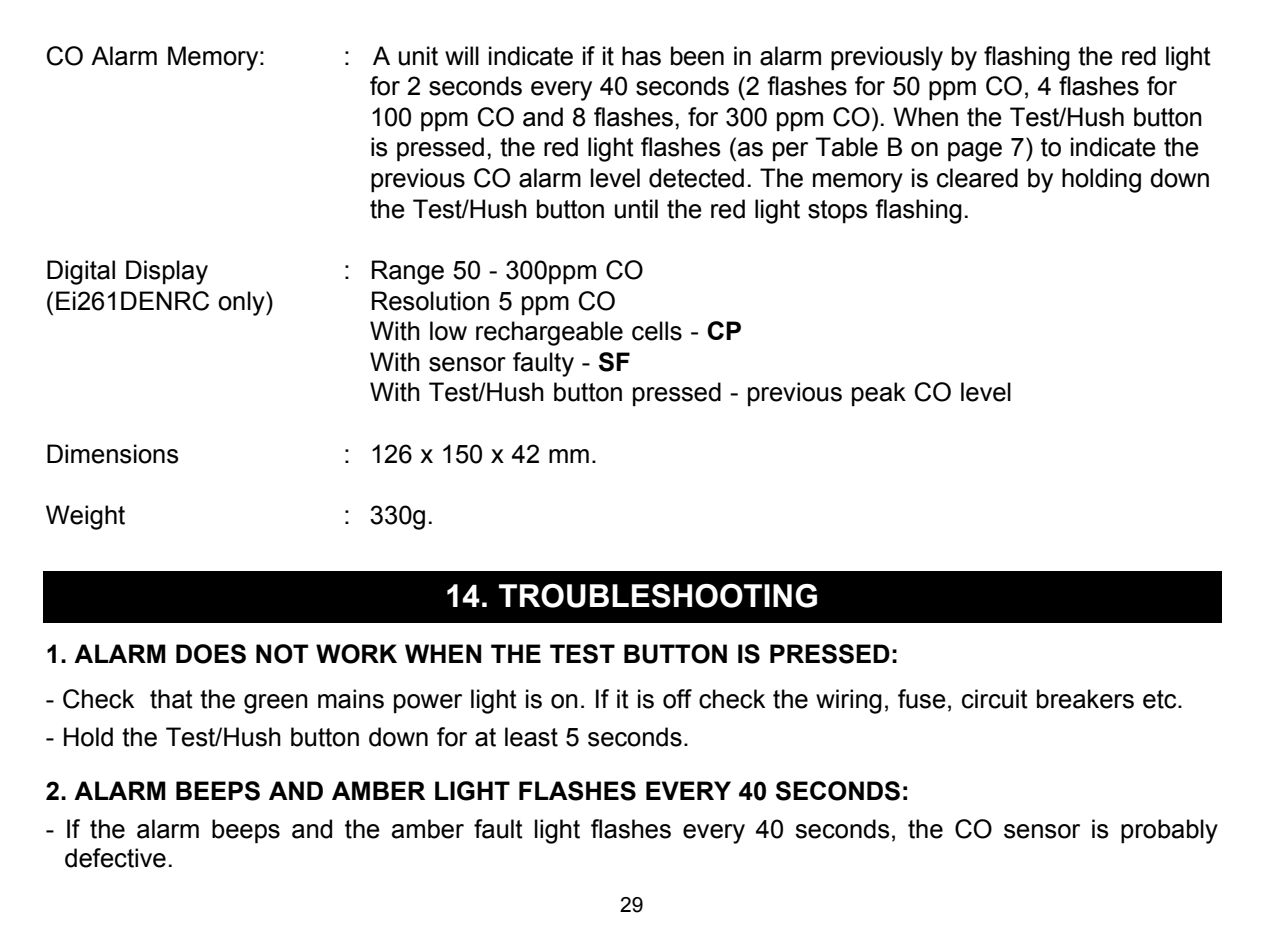
<style>
.page{position:relative;width:1264px;height:937px;background:#fff}
.page>*{position:absolute;margin:0;border:0;box-sizing:border-box;transform-origin:0 0}
.t1{font:700 31.5px "Arial";color:#fff}
.t2{font:25.5px/30.6px "Arial";color:#000}
.t3{font:700 25.5px "Arial";color:#000}
.t4{font:21px "Arial";color:#000}
.s1{font-weight:700}
</style>
<div class="page">
<div style="left:43px;top:571px;width:1178px;height:51px;background:#000"></div>
<p class="t2" style="left:46px;top:40px;width:221px">CO Alarm Memory:</p>
<p class="t2" style="left:370px;top:40px;width:842px;text-indent:-26px">: A unit will indicate if it has been in alarm previously by flashing the red light for 2 seconds every 40 seconds (2 flashes for 50 ppm CO, 4 flashes for 100 ppm CO and 8 flashes, for 300 ppm CO). When the Test/Hush button is pressed, the red light flashes (as per Table B on page 7) to indicate the previous CO alarm level detected. The memory is cleared by holding down the Test/Hush button until the red light stops flashing.</p>
<p class="t2" style="left:46px;top:255px;width:164px">Digital Display</p>
<p class="t2" style="left:344px;top:255px;width:301px">: Range 50 - 300ppm CO</p>
<p class="t2" style="left:46px;top:285px;width:229px">(Ei261DENRC only)</p>
<p class="t2" style="left:370px;top:285px;width:644px">Resolution 5 ppm CO<br>With low rechargeable cells - <span class="s1">CP<br></span>With sensor faulty - <span class="s1">SF<br></span>With Test/Hush button pressed - previous peak CO level</p>
<p class="t2" style="left:46px;top:438px;width:135px">Dimensions</p>
<p class="t2" style="left:344px;top:438px;width:255px">: 126 x 150 x 42 mm.</p>
<p class="t2" style="left:46px;top:499px;width:81px">Weight</p>
<p class="t2" style="left:344px;top:499px;width:92px">: 330g.</p>
<p class="t1" style="left:445px;top:574px;width:375px">14. TROUBLESHOOTING</p>
<p class="t3" style="left:46px;top:637px;width:854px">1. ALARM DOES NOT WORK WHEN THE TEST BUTTON IS PRESSED:</p>
<p class="t2" style="left:46px;top:683px;width:1139px">- Check that the green mains power light is on. If it is off check the wiring, fuse, circuit breakers etc.</p>
<p class="t2" style="left:46px;top:721px;width:645px">- Hold the Test/Hush button down for at least 5 seconds.</p>
<p class="t3" style="left:46px;top:773px;width:865px">2. ALARM BEEPS AND AMBER LIGHT FLASHES EVERY 40 SECONDS:</p>
<p class="t2" style="left:65px;top:814px;width:1155px;line-height:29.4px;text-indent:-19px">- If the alarm beeps and the amber fault light flashes every 40 seconds, the CO sensor is probably defective.</p>
<p class="t4" style="left:620px;top:890px;width:25px">29</p>
</div>
